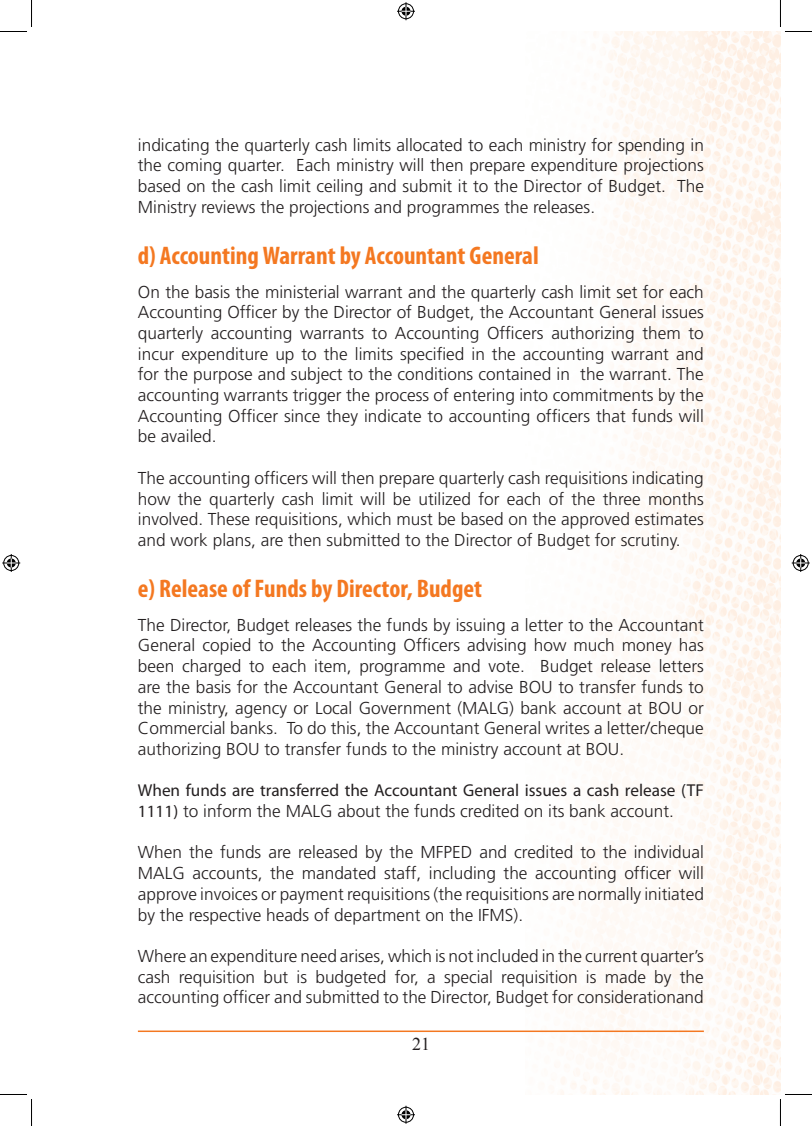
<style>
.page{position:relative;width:812px;height:1126px;background:#fff}
.page>*{position:absolute;margin:0;border:0;box-sizing:border-box;transform-origin:0 0}
.t1{font:700 condensed 25.5px "Myriad Pro";color:#f47821}
.t2{font:18px "Times New Roman";color:#231f20}
.t3{font:300 17.25px/20.7px "Frutiger";color:#231f20;text-align:justify}
.t4{font:17.25px "Myriad Pro";color:#231f20}
.s1{font-family:"Myriad Pro";font-weight:400}
</style>
<div class="page">
<img style="left:525px;top:32px;width:255px;height:1062px">
<hr style="left:138px;top:1031px;width:565px;height:1px;background:#f47821">
<svg style="left:0;top:0;width:32px;height:32px"></svg>
<svg style="left:0;top:1094px;width:32px;height:32px"></svg>
<svg style="left:780px;top:0;width:31px;height:32px"></svg>
<svg style="left:780px;top:1094px;width:31px;height:32px"></svg>
<svg style="left:397px;top:2px;width:18px;height:18px"></svg>
<svg style="left:397px;top:1106px;width:18px;height:18px"></svg>
<svg style="left:2px;top:554px;width:18px;height:18px"></svg>
<svg style="left:791px;top:554px;width:18px;height:18px"></svg>
<p class="t3" style="left:138px;top:135px;width:567px">indicating the quarterly cash limits allocated to each ministry for spending in the coming quarter. Each ministry will then prepare expenditure projections based on the cash limit ceiling and submit it to the Director of Budget. The Ministry reviews the projections and programmes the releases.</p>
<h1 class="t1" style="left:138px;top:240px;width:402px">d) Accounting Warrant by Accountant General</h1>
<p class="t3" style="left:138px;top:282px;width:567px">On the basis the ministerial warrant and the quarterly cash limit set for each Accounting Officer by the Director of Budget, the Accountant General issues quarterly accounting warrants to Accounting Officers authorizing them to incur expenditure up to the limits specified in the accounting warrant and for the purpose and subject to the conditions contained in the warrant. The accounting warrants trigger the process of entering into commitments by the Accounting Officer since they indicate to accounting officers that funds will be availed.</p>
<p class="t3" style="left:138px;top:468px;width:567px">The accounting officers will then prepare quarterly cash requisitions indicating how the quarterly cash limit will be utilized for each of the three months involved. These requisitions, which must be based on the approved estimates and work plans, are then submitted to the Director of Budget for scrutiny.</p>
<h1 class="t1" style="left:138px;top:573px;width:345px">e) Release of Funds by Director, Budget</h1>
<p class="t3" style="left:138px;top:615px;width:567px">The Director, Budget releases the funds by issuing a letter to the Accountant General copied to the Accounting Officers advising how much money has been charged to each item, programme and vote. Budget release letters are the basis for the Accountant General to advise BOU to transfer funds to the ministry, agency or Local Government (MALG) bank account at BOU or Commercial banks. To do this, the Accountant General writes a letter/cheque authorizing BOU to transfer funds to the ministry account at BOU.</p>
<p class="t4" style="left:138px;top:780px;width:567px">When funds are transferred the Accountant General issues a cash release (TF</p>
<p class="t3" style="left:138px;top:801px;width:537px"><span class="s1">1111)</span> to inform the MALG about the funds credited on its bank account.</p>
<p class="t3" style="left:138px;top:842px;width:567px">When the funds are released by the MFPED and credited to the individual MALG accounts, the mandated staff, including the accounting officer will approve invoices or payment requisitions (the requisitions are normally initiated by the respective heads of department on the IFMS).</p>
<p class="t3" style="left:138px;top:946px;width:567px">Where an expenditure need arises, which is not included in the current quarter’s cash requisition but is budgeted for, a special requisition is made by the accounting officer and submitted to the Director, Budget for considerationand</p>
<p class="t2" style="left:412px;top:1032px;width:9px">21</p>
</div>
